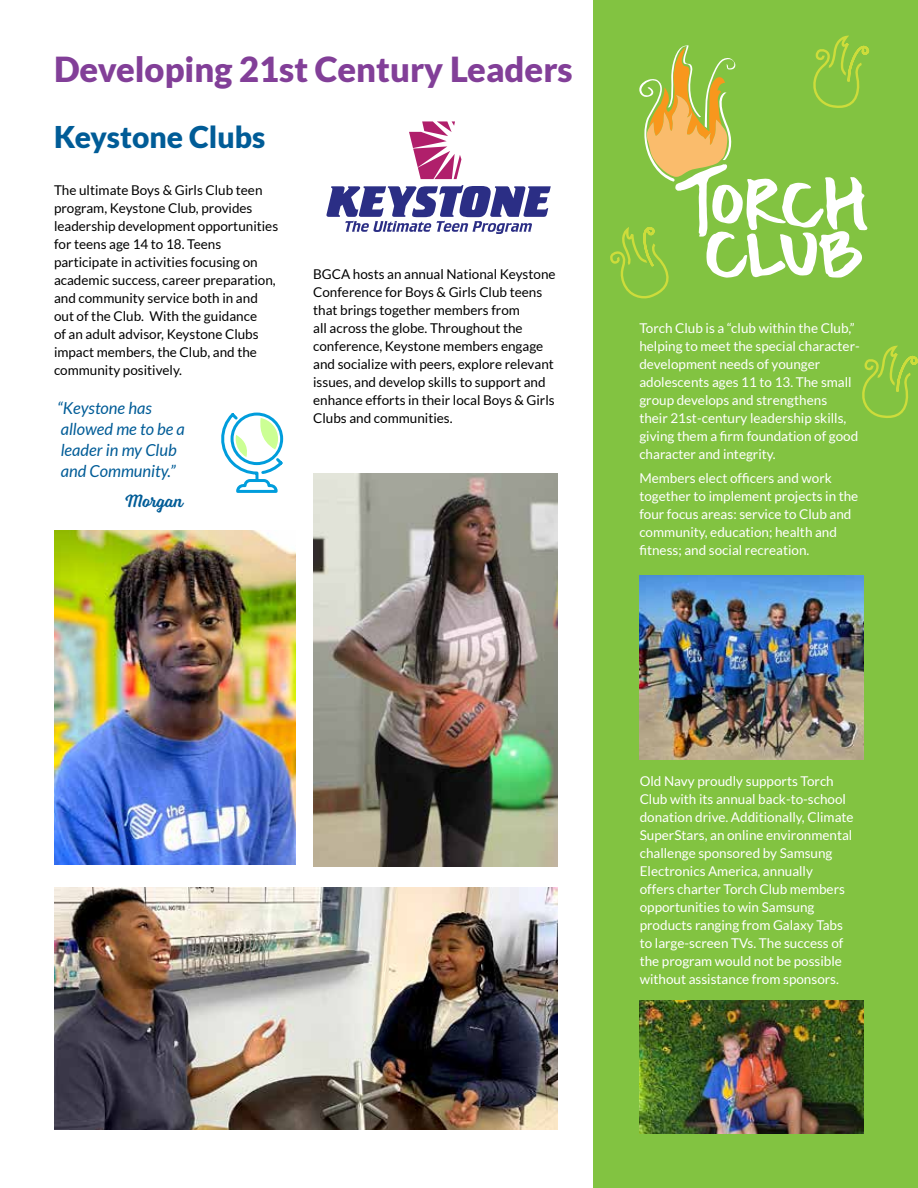
<style>
.page{position:relative;width:918px;height:1188px;background:#fff}
.page>*{position:absolute;margin:0;border:0;box-sizing:border-box;transform-origin:0 0}
.t1{font:900 34.5px "Lato";color:#823f98}
.t2{font:900 30px "Lato";color:#005c97}
.t3{font:18px "Voltage";color:#005c97}
.t4{font:italic 16.5px/21px "Lato";color:#005c97}
.t5{font:13.5px/18px "Lato";color:#fff}
.t6{font:13.5px/18px "Lato";color:#000}
</style>
<div class="page">
<div style="left:594px;top:0;width:324px;height:1188px;background:#82c341"></div>
<img style="left:54px;top:530px;width:242px;height:334px">
<svg style="left:409px;top:121px;width:52px;height:58px"></svg>
<svg style="left:327px;top:185px;width:224px;height:49px"></svg>
<img style="left:54px;top:887px;width:503px;height:243px">
<img style="left:313px;top:473px;width:244px;height:394px">
<img style="left:639px;top:1000px;width:225px;height:134px">
<svg style="left:862px;top:345px;width:56px;height:73px"></svg>
<svg style="left:610px;top:35px;width:259px;height:264px"></svg>
<svg style="left:221px;top:412px;width:63px;height:81px"></svg>
<img style="left:639px;top:576px;width:225px;height:184px">
<h1 class="t1" style="left:54px;top:49px;width:520px">Developing 21st Century Leaders</h1>
<h2 class="t2" style="left:54px;top:119px;width:213px">Keystone Clubs</h2>
<p class="t6" style="left:54px;top:181px;width:226px">The ultimate Boys &amp; Girls Club teen program, Keystone Club, provides leadership development opportunities for teens age 14 to 18. Teens participate in activities focusing on academic success, career preparation, and community service both in and out of the Club. With the guidance<br>of an adult advisor, Keystone Clubs impact members, the Club, and the community positively.</p>
<p class="t6" style="left:313px;top:265px;width:244px">BGCA hosts an annual National Keystone Conference for Boys &amp; Girls Club teens that brings together members from<br>all across the globe. Throughout the conference, Keystone members engage and socialize with peers, explore relevant issues, and develop skills to support and enhance efforts in their local Boys &amp; Girls Clubs and communities.</p>
<p class="t4" style="left:57px;top:398px;width:129px">“Keystone has allowed me to be a leader in my Club and Community.”</p>
<h3 class="t3" style="left:125px;top:491px;width:59px">Morgan</h3>
<p class="t5" style="left:639px;top:319px;width:222px">Torch Club is a “club within the Club,” helping to meet the special character&shy;development needs of younger adolescents ages 11 to 13. The small group develops and strengthens<br>their 21st-century leadership skills, giving them a firm foundation of good character and integrity.</p>
<p class="t5" style="left:639px;top:469px;width:221px">Members elect officers and work together to implement projects in the four focus areas: service to Club and community, education; health and fitness; and social recreation.</p>
<p class="t5" style="left:640px;top:772px;width:215px">Old Navy proudly supports Torch Club with its annual back-to-school donation drive. Additionally, Climate SuperStars, an online environmental challenge sponsored by Samsung Electronics America, annually<br>offers charter Torch Club members opportunities to win Samsung products ranging from Galaxy Tabs to large-screen TVs. The success of the program would not be possible without assistance from sponsors.</p>
</div>
